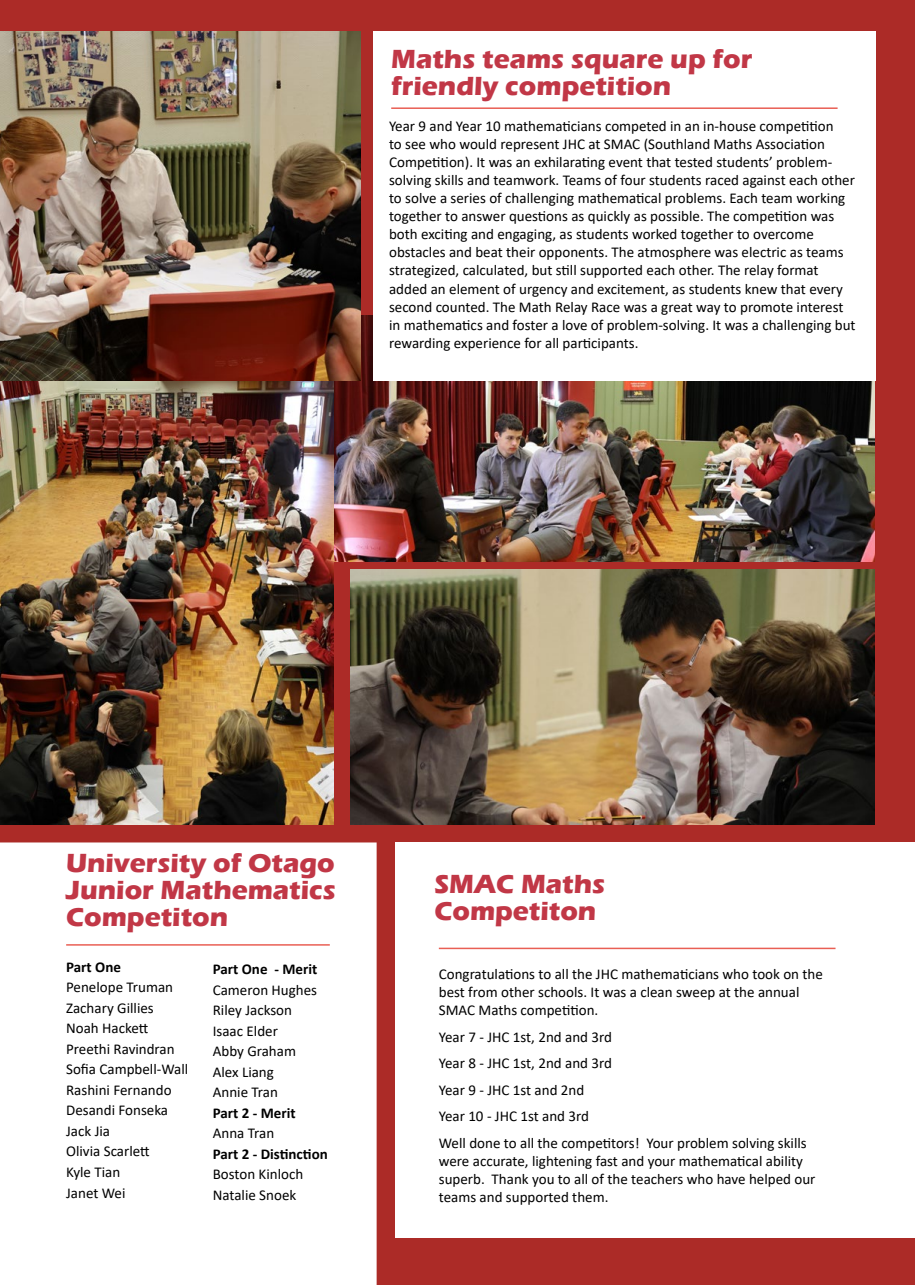
<style>
.page{position:relative;width:915px;height:1285px;background:#fff}
.page>*{position:absolute;margin:0;border:0;box-sizing:border-box;transform-origin:0 0}
.t1{font:700 27px/27px "Eras ITC";color:#c13746}
.t2{font:15px/20.5px "Calibri";color:#000}
.t3{font:700 15px "Calibri";color:#000}
</style>
<div class="page">
<div style="left:376px;top:842px;width:538px;height:442px;background:#ac2b27"></div>
<div style="left:0;top:0;width:914px;height:842px;background:#ac2b27"></div>
<img style="left:333px;top:315px;width:541px;height:247px">
<div style="left:373px;top:31px;width:502px;height:349px;background:#fff"></div>
<div style="left:395px;top:842px;width:519px;height:395px;background:#fff"></div>
<hr style="left:391px;top:107px;width:446px;height:2px;background:#e95f54">
<img style="left:0;top:380px;width:333px;height:444px">
<img style="left:0;top:31px;width:360px;height:349px">
<img style="left:350px;top:569px;width:524px;height:255px">
<hr style="left:66px;top:943px;width:264px;height:2px;background:#e95f54">
<hr style="left:438px;top:947px;width:397px;height:1px;background:#e95f54">
<h1 class="t1" style="left:391px;top:46px;width:362px">Maths teams square up for friendly competition</h1>
<p class="t2" style="left:389px;top:117px;width:468px;line-height:18px">Year 9 and Year 10 mathematicians competed in an in-house competition<br>to see who would represent JHC at SMAC (Southland Maths Association Competition). It was an exhilarating event that tested students’ problem&shy;solving skills and teamwork. Teams of four students raced against each other to solve a series of challenging mathematical problems. Each team working together to answer questions as quickly as possible. The competition was both exciting and engaging, as students worked together to overcome obstacles and beat their opponents. The atmosphere was electric as teams strategized, calculated, but still supported each other. The relay format added an element of urgency and excitement, as students knew that every second counted. The Math Relay Race was a great way to promote interest in mathematics and foster a love of problem-solving. It was a challenging but rewarding experience for all participants.</p>
<h1 class="t1" style="left:66px;top:849px;width:271px;text-align:justify">University of Otago Junior Mathematics Competiton</h1>
<p class="t3" style="left:66px;top:956px;width:56px">Part One</p>
<p class="t2" style="left:66px;top:976px;width:124px">Penelope Truman<br>Zachary Gillies<br>Noah Hackett<br>Preethi Ravindran<br>Sofia Campbell-Wall<br>Rashini Fernando<br>Desandi Fonseka<br>Jack Jia<br>Olivia Scarlett<br>Kyle Tian<br>Janet Wei</p>
<p class="t3" style="left:213px;top:958px;width:106px">Part One - Merit</p>
<p class="t2" style="left:213px;top:978px;width:106px">Cameron Hughes<br>Riley Jackson<br>Isaac Elder<br>Abby Graham<br>Alex Liang<br>Annie Tran</p>
<p class="t3" style="left:213px;top:1102px;width:84px">Part 2 - Merit</p>
<p class="t2" style="left:213px;top:1122px;width:63px">Anna Tran</p>
<p class="t3" style="left:213px;top:1143px;width:116px">Part 2 - Distinction</p>
<p class="t2" style="left:213px;top:1163px;width:92px">Boston Kinloch<br>Natalie Snoek</p>
<h1 class="t1" style="left:434px;top:870px;width:172px">SMAC Maths<br>Competiton</h1>
<p class="t2" style="left:438px;top:964px;width:385px;line-height:18px">Congratulations to all the JHC mathematicians who took on the best from other schools. It was a clean sweep at the annual<br>SMAC Maths competition.</p>
<p class="t2" style="left:438px;top:1023px;width:369px;line-height:26.5px">Year 7 - JHC 1st, 2nd and 3rd<br>Year 8 - JHC 1st, 2nd and 3rd<br>Year 9 - JHC 1st and 2nd<br>Year 10 - JHC 1st and 3rd<br>Well done to all the competitors! Your problem solving skills</p>
<p class="t2" style="left:438px;top:1151px;width:378px;line-height:18px">were accurate, lightening fast and your mathematical ability superb. Thank you to all of the teachers who have helped our teams and supported them.</p>
</div>
